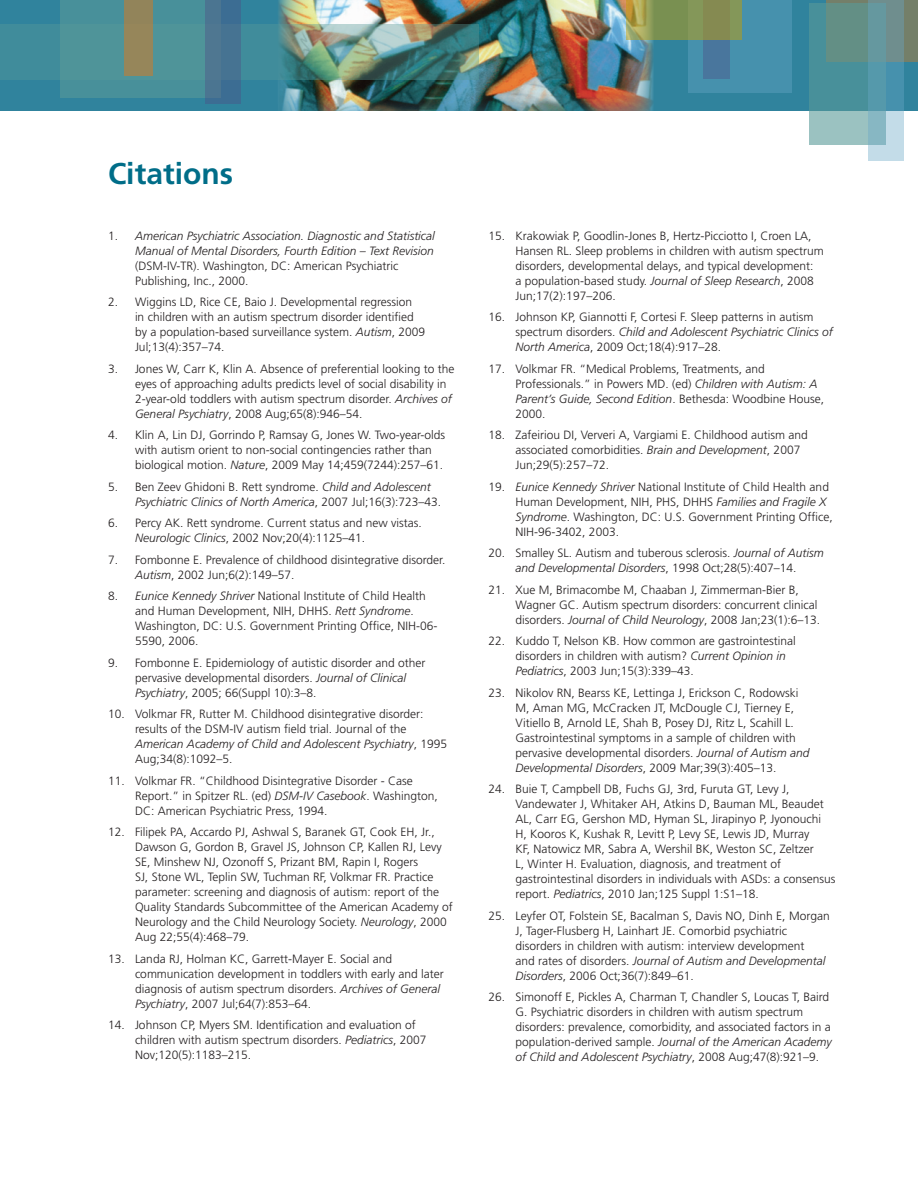
<style>
.page{position:relative;width:918px;height:1188px;background:#fff}
.page>*{position:absolute;margin:0;border:0;box-sizing:border-box;transform-origin:0 0}
.t1{font:700 30px "Frutiger";color:#006d88}
.t2{font:300 12px/15px "Frutiger";color:#231f20}
.t3{font:italic 300 12px/15px "Frutiger";color:#231f20}
.s1{font-style:normal}
.s2{font-style:italic}
</style>
<div class="page">
<div style="left:0;top:0;width:918px;height:111px;background:#30839d"></div>
<img style="left:278px;top:0;width:375px;height:111px">
<div style="left:689px;top:0;width:103px;height:93px;background:#4691ad"></div>
<div style="left:704px;top:0;width:26px;height:79px;background:#49769d"></div>
<svg style="left:626px;top:0;width:116px;height:40px;background:#899454"></svg>
<div style="left:827px;top:0;width:91px;height:61px;background:#747f69"></div>
<img style="left:0;top:24px;width:479px;height:56px">
<div style="left:60px;top:0;width:161px;height:98px;background:#4f9499"></div>
<div style="left:205px;top:0;width:36px;height:104px;background:#467392"></div>
<div style="left:125px;top:0;width:28px;height:76px;background:#96865a"></div>
<svg style="left:810px;top:3px;width:58px;height:142px;background:#639b9d"></svg>
<svg style="left:868px;top:0;width:36px;height:161px;background:#76a6b2"></svg>
<h2 class="t1" style="left:108px;top:156px;width:127px">Citations</h2>
<p class="t3" style="left:135px;top:228px;width:301px;text-indent:-27px"><span class="s1">1.</span> American Psychiatric Association. Diagnostic and Statistical Manual of Mental Disorders, Fourth Edition – Text Revision <span class="s1">(DSM-IV-TR). Washington, DC: American Psychiatric Publishing, Inc., 2000.</span></p>
<p class="t2" style="left:135px;top:295px;width:292px;text-indent:-27px">2. Wiggins LD, Rice CE, Baio J. Developmental regression<br>in children with an autism spectrum disorder identified by a population-based surveillance system. <span class="s2">Autism</span>, 2009<br>Jul;13(4):357–74.</p>
<p class="t2" style="left:135px;top:361px;width:321px;text-indent:-27px">3. Jones W, Carr K, Klin A. Absence of preferential looking to the eyes of approaching adults predicts level of social disability in 2-year-old toddlers with autism spectrum disorder. <span class="s2">Archives of General Psychiatry</span>, 2008 Aug;65(8):946–54.</p>
<p class="t2" style="left:135px;top:428px;width:312px;text-indent:-27px">4. Klin A, Lin DJ, Gorrindo P, Ramsay G, Jones W. Two-year-olds with autism orient to non-social contingencies rather than biological motion. <span class="s2">Nature</span>, 2009 May 14;459(7244):257–61.</p>
<p class="t2" style="left:135px;top:479px;width:308px;text-indent:-27px">5. Ben Zeev Ghidoni B. Rett syndrome. <span class="s2">Child and Adolescent<br>Psychiatric Clinics of North America</span>, 2007 Jul;16(3):723–43.</p>
<p class="t2" style="left:135px;top:516px;width:288px;text-indent:-27px">6. Percy AK. Rett syndrome. Current status and new vistas.<br><span class="s2">Neurologic Clinics</span>, 2002 Nov;20(4):1125–41.</p>
<p class="t2" style="left:135px;top:552px;width:312px;text-indent:-27px">7. Fombonne E. Prevalence of childhood disintegrative disorder.<br><span class="s2">Autism</span>, 2002 Jun;6(2):149–57.</p>
<p class="t2" style="left:135px;top:589px;width:304px;text-indent:-27px">8. <span class="s2">Eunice Kennedy Shriver</span> National Institute of Child Health and Human Development, NIH, DHHS. <span class="s2">Rett Syndrome</span>.<br>Washington, DC: U.S. Government Printing Office, NIH-06- 5590, 2006.</p>
<p class="t2" style="left:135px;top:655px;width:292px;text-indent:-27px">9. Fombonne E. Epidemiology of autistic disorder and other pervasive developmental disorders. <span class="s2">Journal of Clinical<br>Psychiatry</span>, 2005; 66(Suppl 10):3–8.</p>
<p class="t2" style="left:135px;top:707px;width:314px;text-indent:-27px">10. Volkmar FR, Rutter M. Childhood disintegrative disorder: results of the DSM-IV autism field trial. Journal of the <span class="s2">American Academy of Child and Adolescent Psychiatry</span>, 1995<br>Aug;34(8):1092–5.</p>
<p class="t2" style="left:135px;top:773px;width:304px;text-indent:-27px">11. Volkmar FR. “Childhood Disintegrative Disorder - Case<br>Report.” in Spitzer RL. (ed) <span class="s2">DSM-IV Casebook</span>. Washington,<br>DC: American Psychiatric Press, 1994.</p>
<p class="t2" style="left:135px;top:824px;width:319px;text-indent:-27px">12. Filipek PA, Accardo PJ, Ashwal S, Baranek GT, Cook EH, Jr., Dawson G, Gordon B, Gravel JS, Johnson CP, Kallen RJ, Levy SE, Minshew NJ, Ozonoff S, Prizant BM, Rapin I, Rogers<br>SJ, Stone WL, Teplin SW, Tuchman RF, Volkmar FR. Practice parameter: screening and diagnosis of autism: report of the Quality Standards Subcommittee of the American Academy of Neurology and the Child Neurology Society. <span class="s2">Neurology</span>, 2000<br>Aug 22;55(4):468–79.</p>
<p class="t2" style="left:135px;top:951px;width:310px;text-indent:-27px">13. Landa RJ, Holman KC, Garrett-Mayer E. Social and communication development in toddlers with early and later diagnosis of autism spectrum disorders. <span class="s2">Archives of General Psychiatry</span>, 2007 Jul;64(7):853–64.</p>
<p class="t2" style="left:135px;top:1017px;width:293px;text-indent:-27px">14. Johnson CP, Myers SM. Identification and evaluation of children with autism spectrum disorders. <span class="s2">Pediatrics</span>, 2007<br>Nov;120(5):1183–215.</p>
<p class="t2" style="left:516px;top:228px;width:310px;text-indent:-27px">15. Krakowiak P, Goodlin-Jones B, Hertz-Picciotto I, Croen LA, Hansen RL. Sleep problems in children with autism spectrum disorders, developmental delays, and typical development:<br>a population-based study. <span class="s2">Journal of Sleep Research</span>, 2008<br>Jun;17(2):197–206.</p>
<p class="t2" style="left:516px;top:310px;width:319px;text-indent:-27px">16. Johnson KP, Giannotti F, Cortesi F. Sleep patterns in autism spectrum disorders. <span class="s2">Child and Adolescent Psychiatric Clinics of<br>North America</span>, 2009 Oct;18(4):917–28.</p>
<p class="t2" style="left:516px;top:361px;width:310px;text-indent:-27px">17. Volkmar FR. “Medical Problems, Treatments, and Professionals.” in Powers MD. (ed) <span class="s2">Children with Autism: A Parent’s Guide, Second Edition</span>. Bethesda: Woodbine House, 2000.</p>
<p class="t2" style="left:516px;top:428px;width:294px;text-indent:-27px">18. Zafeiriou DI, Ververi A, Vargiami E. Childhood autism and associated comorbidities. <span class="s2">Brain and Development</span>, 2007<br>Jun;29(5):257–72.</p>
<p class="t2" style="left:516px;top:479px;width:319px;text-indent:-27px">19. <span class="s2">Eunice Kennedy Shriver</span> National Institute of Child Health and Human Development, NIH, PHS, DHHS <span class="s2">Families and Fragile X Syndrome</span>. Washington, DC: U.S. Government Printing Office, NIH-96-3402, 2003.</p>
<p class="t2" style="left:489px;top:546px;width:337px;text-align:center">20. Smalley SL. Autism and tuberous sclerosis. <span class="s2">Journal of Autism and Developmental Disorders</span>, 1998 Oct;28(5):407–14.</p>
<p class="t2" style="left:516px;top:582px;width:306px;text-indent:-27px">21. Xue M, Brimacombe M, Chaaban J, Zimmerman-Bier B,<br>Wagner GC. Autism spectrum disorders: concurrent clinical disorders. <span class="s2">Journal of Child Neurology</span>, 2008 Jan;23(1):6–13.</p>
<p class="t2" style="left:516px;top:634px;width:282px;text-indent:-27px">22. Kuddo T, Nelson KB. How common are gastrointestinal disorders in children with autism? <span class="s2">Current Opinion in<br>Pediatrics</span>, 2003 Jun;15(3):339–43.</p>
<p class="t2" style="left:516px;top:685px;width:295px;text-indent:-27px">23. Nikolov RN, Bearss KE, Lettinga J, Erickson C, Rodowski M, Aman MG, McCracken JT, McDougle CJ, Tierney E, Vitiello B, Arnold LE, Shah B, Posey DJ, Ritz L, Scahill L.<br>Gastrointestinal symptoms in a sample of children with pervasive developmental disorders. <span class="s2">Journal of Autism and Developmental Disorders</span>, 2009 Mar;39(3):405–13.</p>
<p class="t2" style="left:516px;top:782px;width:321px;text-indent:-27px">24. Buie T, Campbell DB, Fuchs GJ, 3rd, Furuta GT, Levy J, Vandewater J, Whitaker AH, Atkins D, Bauman ML, Beaudet AL, Carr EG, Gershon MD, Hyman SL, Jirapinyo P, Jyonouchi H, Kooros K, Kushak R, Levitt P, Levy SE, Lewis JD, Murray<br>KF, Natowicz MR, Sabra A, Wershil BK, Weston SC, Zeltzer<br>L, Winter H. Evaluation, diagnosis, and treatment of gastrointestinal disorders in individuals with ASDs: a consensus report. <span class="s2">Pediatrics</span>, 2010 Jan;125 Suppl 1:S1–18.</p>
<p class="t2" style="left:516px;top:908px;width:316px;text-indent:-27px">25. Leyfer OT, Folstein SE, Bacalman S, Davis NO, Dinh E, Morgan J, Tager-Flusberg H, Lainhart JE. Comorbid psychiatric disorders in children with autism: interview development<br>and rates of disorders. <span class="s2">Journal of Autism and Developmental Disorders</span>, 2006 Oct;36(7):849–61.</p>
<p class="t2" style="left:516px;top:989px;width:318px;text-indent:-27px">26. Simonoff E, Pickles A, Charman T, Chandler S, Loucas T, Baird G. Psychiatric disorders in children with autism spectrum disorders: prevalence, comorbidity, and associated factors in a population-derived sample. <span class="s2">Journal of the American Academy of Child and Adolescent Psychiatry</span>, 2008 Aug;47(8):921–9.</p>
</div>
